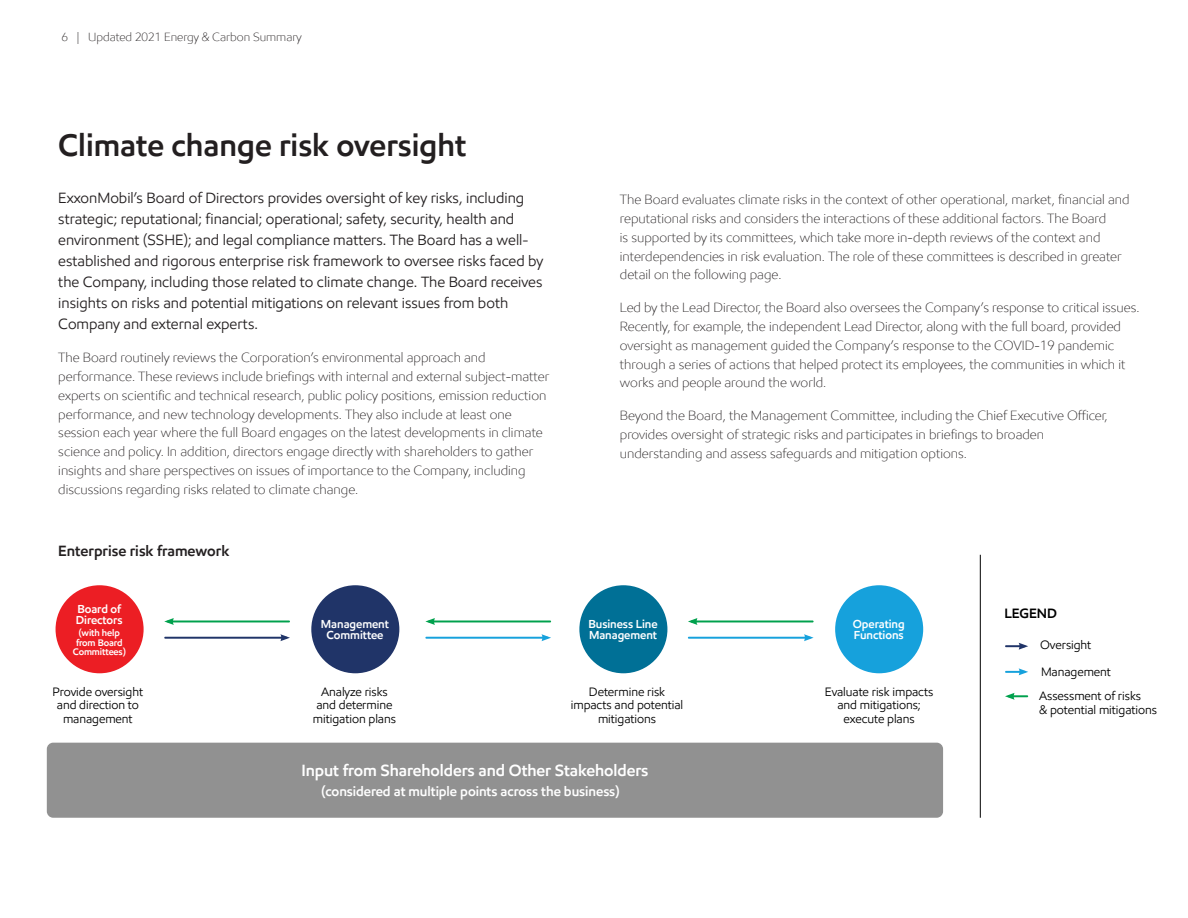
<style>
.page{position:relative;width:1188px;height:918px;background:#fff}
.page>*{position:absolute;margin:0;border:0;box-sizing:border-box;transform-origin:0 0}
.Body_Copy{font:600 31.5px "E Mprint";color:#231f20}
.t1{font:600 16.35px "E Mprint";letter-spacing:-.005em;color:#fff}
.t2{font:15px/21px "E Mprint";color:#231f20}
.Hedline{font:600 15px "E Mprint";color:#231f20}
.t3{font:600 13.65px "E Mprint";letter-spacing:-.005em;color:#fff}
.t4{font:600 13.65px "E Mprint";letter-spacing:-.005em;color:#000}
.t5{font:300 13.5px/18.9px "E Mprint";color:#231f20}
.t6{font:12.3px/13.6px "E Mprint";letter-spacing:-.005em;color:#000;text-align:center}
.t7{font:300 12px "E Mprint";color:#231f20}
.t8{font:600 11.7px/11.7px "E Mprint";letter-spacing:-.005em;color:#fff}
.t9{font:600 9.6px/9.6px "E Mprint";letter-spacing:-.015em;color:#fff;text-align:center}
</style>
<div class="page">
<div style="left:56px;top:585px;width:88px;height:88px;background:#ec1e24;border-radius:50%"></div>
<div style="left:311px;top:585px;width:88px;height:88px;background:#203468;border-radius:50%"></div>
<div style="left:579px;top:585px;width:88px;height:88px;background:#007096;border-radius:50%"></div>
<div style="left:835px;top:585px;width:88px;height:88px;background:#16a1dc;border-radius:50%"></div>
<div style="left:47px;top:743px;width:896px;height:75px;background:#919191;border-radius:6px"></div>
<hr style="left:164px;top:637px;width:123px;height:2px;background:#203468">
<svg style="left:280px;top:634px;width:10px;height:7px"></svg>
<hr style="left:1005px;top:645px;width:20px;height:2px;background:#203468">
<svg style="left:1019px;top:643px;width:9px;height:7px"></svg>
<hr style="left:1005px;top:671px;width:20px;height:2px;background:#16a1dc">
<svg style="left:1019px;top:668px;width:9px;height:7px"></svg>
<hr style="left:1008px;top:695px;width:20px;height:2px;background:#00a14d">
<svg style="left:1005px;top:693px;width:10px;height:7px"></svg>
<hr style="left:167px;top:621px;width:123px;height:1px;background:#00a14d">
<svg style="left:164px;top:618px;width:10px;height:7px"></svg>
<hr style="left:425px;top:637px;width:123px;height:2px;background:#16a1dc">
<svg style="left:542px;top:634px;width:9px;height:7px"></svg>
<hr style="left:428px;top:621px;width:123px;height:1px;background:#00a14d">
<svg style="left:425px;top:618px;width:10px;height:7px"></svg>
<hr style="left:688px;top:637px;width:123px;height:2px;background:#16a1dc">
<svg style="left:804px;top:634px;width:10px;height:7px"></svg>
<hr style="left:691px;top:621px;width:123px;height:1px;background:#00a14d">
<svg style="left:688px;top:618px;width:9px;height:7px"></svg>
<hr style="left:980px;top:555px;width:1px;height:263px;background:#000">
<p class="t7" style="left:62px;top:30px;width:242px">6 | Updated 2021 Energy &amp; Carbon Summary</p>
<p class="Body_Copy" style="left:58px;top:126px;width:410px">Climate change risk oversight</p>
<p class="t2" style="left:58px;top:188px;width:486px">ExxonMobil’s Board of Directors provides oversight of key risks, including strategic; reputational; financial; operational; safety, security, health and environment (SSHE); and legal compliance matters. The Board has a well&shy;established and rigorous enterprise risk framework to oversee risks faced by the Company, including those related to climate change. The Board receives insights on risks and potential mitigations on relevant issues from both Company and external experts.</p>
<p class="t5" style="left:58px;top:348px;width:493px">The Board routinely reviews the Corporation’s environmental approach and performance. These reviews include briefings with internal and external subject-matter experts on scientific and technical research, public policy positions, emission reduction performance, and new technology developments. They also include at least one session each year where the full Board engages on the latest developments in climate science and policy. In addition, directors engage directly with shareholders to gather insights and share perspectives on issues of importance to the Company, including discussions regarding risks related to climate change.</p>
<p class="Hedline" style="left:58px;top:541px;width:173px">Enterprise risk framework</p>
<p class="t5" style="left:620px;top:190px;width:511px">The Board evaluates climate risks in the context of other operational, market, financial and reputational risks and considers the interactions of these additional factors. The Board<br>is supported by its committees, which take more in-depth reviews of the context and interdependencies in risk evaluation. The role of these committees is described in greater detail on the following page.</p>
<p class="t5" style="left:620px;top:298px;width:521px">Led by the Lead Director, the Board also oversees the Company’s response to critical issues.<br>Recently, for example, the independent Lead Director, along with the full board, provided oversight as management guided the Company’s response to the COVID-19 pandemic through a series of actions that helped protect its employees, the communities in which it works and people around the world.</p>
<p class="t5" style="left:620px;top:406px;width:489px">Beyond the Board, the Management Committee, including the Chief Executive Officer, provides oversight of strategic risks and participates in briefings to broaden understanding and assess safeguards and mitigation options.</p>
<p class="t8" style="left:76px;top:603px;width:48px">Board of<br>Directors</p>
<p class="t9" style="left:73px;top:628px;width:55px">(with help from Board<br>Committees)</p>
<p class="t8" style="left:321px;top:618px;width:70px;text-align:center">Management<br>Committee</p>
<p class="t8" style="left:588px;top:618px;width:71px">Business Line<br>Management</p>
<p class="t8" style="left:853px;top:618px;width:53px">Operating<br>Functions</p>
<p class="t6" style="left:53px;top:684px;width:92px">Provide oversight and direction to management</p>
<p class="t6" style="left:313px;top:684px;width:85px">Analyze risks and determine mitigation plans</p>
<p class="t6" style="left:571px;top:684px;width:114px">Determine risk impacts and potential mitigations</p>
<p class="t6" style="left:825px;top:684px;width:110px">Evaluate risk impacts and mitigations; execute plans</p>
<p class="t1" style="left:302px;top:760px;width:349px">Input from Shareholders and Other Stakeholders</p>
<p class="t3" style="left:322px;top:782px;width:300px">(considered at multiple points across the business)</p>
<p class="t4" style="left:1005px;top:605px;width:54px">LEGEND</p>
<p class="t6" style="left:1040px;top:632px;width:72px;line-height:26.8px;text-align:left">Oversight<br>Management</p>
<p class="t6" style="left:1039px;top:689px;width:120px;text-align:left">Assessment of risks<br>&amp; potential mitigations</p>
</div>
